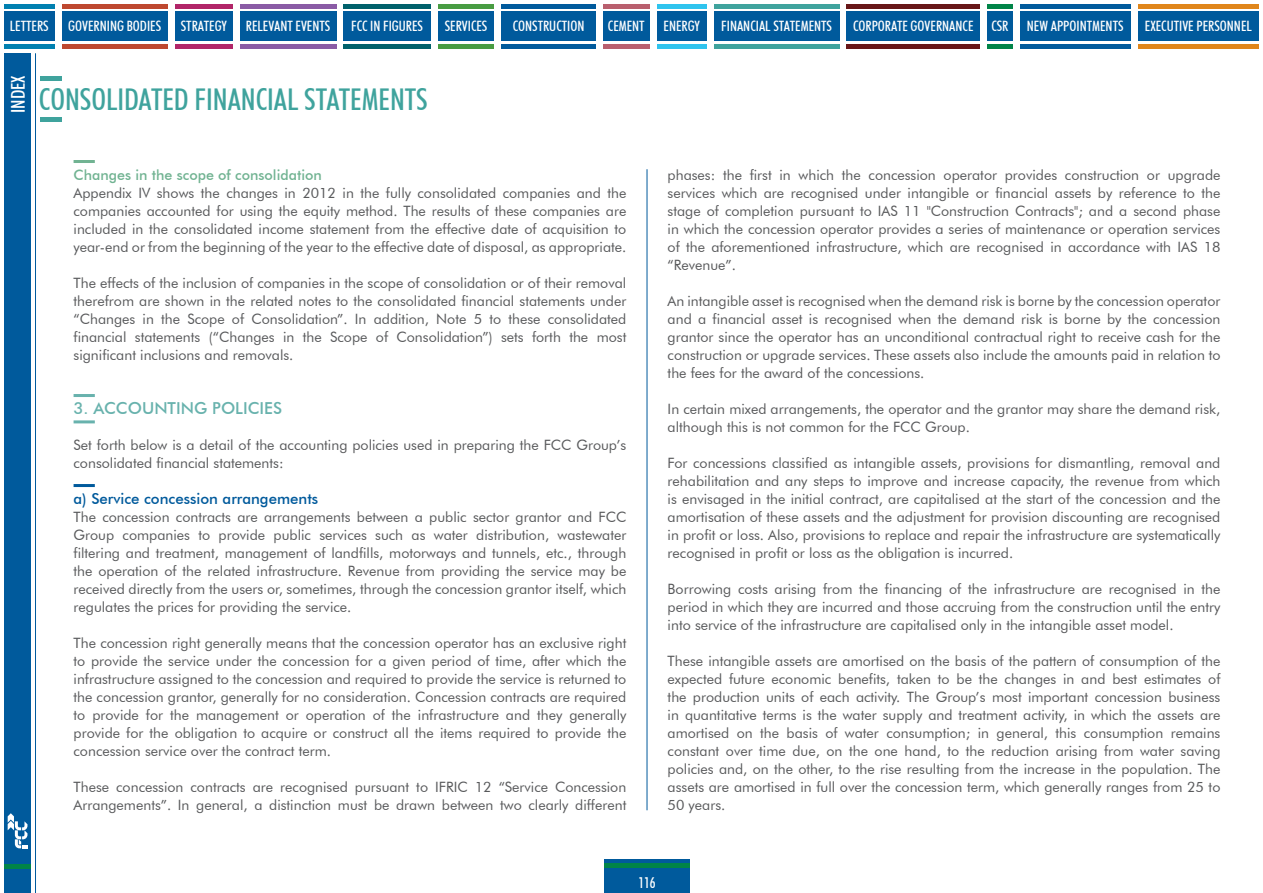
<style>
.page{position:relative;width:1263px;height:893px;background:#fff}
.page>*{position:absolute;margin:0;border:0;box-sizing:border-box;transform-origin:0 0}
.t1{font:500 condensed 30px "Futura BT";color:#3fa39d}
.t2{font:500 condensed 19.05px "Futura BT";color:#fff}
.t3{font:500 16.5px "Futura BT";color:#68b2ad}
.t4{font:500 15px "Futura BT";color:#005a9c}
.t5{font:500 condensed 15px "Futura BT";color:#fff}
.t6{font:14.25px/18px "Futura BT";color:#58595b;text-align:justify}
.t7{font:500 condensed 14.25px "Futura BT";color:#fff}
.t8{font:500 14.25px "Futura BT";color:#71b392}
</style>
<div class="page">
<hr style="left:40px;top:77px;width:21px;height:4px;background:#3fa39d">
<hr style="left:40px;top:117px;width:21px;height:4px;background:#3fa39d">
<hr style="left:74px;top:160px;width:21px;height:3px;background:#71b392">
<hr style="left:74px;top:394px;width:21px;height:3px;background:#68b2ad">
<hr style="left:74px;top:420px;width:21px;height:3px;background:#68b2ad">
<hr style="left:74px;top:484px;width:21px;height:3px;background:#005a9c">
<div style="left:604px;top:868px;width:85px;height:25px;background:#005a9c"></div>
<div style="left:604px;top:859px;width:85px;height:5px;background:#005a9c"></div>
<hr style="left:604px;top:864px;width:85px;height:4px;background:#008448">
<div style="left:4px;top:12px;width:50px;height:29px;background:#005a9c"></div>
<div style="left:4px;top:4px;width:50px;height:5px;background:#0080b0"></div>
<hr style="left:4px;top:45px;width:50px;height:4px;background:#0080b0">
<div style="left:62px;top:12px;width:106px;height:29px;background:#005a9c"></div>
<div style="left:62px;top:4px;width:106px;height:5px;background:#be482f"></div>
<hr style="left:62px;top:45px;width:106px;height:4px;background:#be482f">
<div style="left:175px;top:12px;width:58px;height:29px;background:#005a9c"></div>
<div style="left:175px;top:4px;width:58px;height:5px;background:#b12568"></div>
<hr style="left:175px;top:45px;width:58px;height:4px;background:#b12568">
<div style="left:240px;top:12px;width:96px;height:29px;background:#005a9c"></div>
<div style="left:240px;top:4px;width:96px;height:5px;background:#8a5ba5"></div>
<hr style="left:240px;top:45px;width:96px;height:4px;background:#8a5ba5">
<div style="left:344px;top:12px;width:87px;height:29px;background:#005a9c"></div>
<div style="left:344px;top:4px;width:87px;height:5px;background:#00616b"></div>
<hr style="left:344px;top:45px;width:87px;height:4px;background:#00616b">
<div style="left:501px;top:12px;width:95px;height:29px;background:#005a9c"></div>
<div style="left:501px;top:4px;width:95px;height:5px;background:#005a9c"></div>
<hr style="left:501px;top:45px;width:95px;height:4px;background:#005a9c">
<div style="left:603px;top:12px;width:46px;height:29px;background:#005a9c"></div>
<div style="left:603px;top:4px;width:46px;height:5px;background:#b95f6e"></div>
<hr style="left:603px;top:45px;width:46px;height:4px;background:#b95f6e">
<div style="left:657px;top:12px;width:50px;height:29px;background:#005a9c"></div>
<div style="left:657px;top:4px;width:50px;height:5px;background:#2fc4ee"></div>
<hr style="left:657px;top:45px;width:50px;height:4px;background:#2fc4ee">
<div style="left:714px;top:12px;width:125px;height:29px;background:#005a9c"></div>
<div style="left:714px;top:4px;width:125px;height:5px;background:#3fa39d"></div>
<hr style="left:714px;top:45px;width:125px;height:4px;background:#3fa39d">
<div style="left:847px;top:12px;width:133px;height:29px;background:#005a9c"></div>
<div style="left:847px;top:4px;width:133px;height:5px;background:#671618"></div>
<hr style="left:847px;top:45px;width:133px;height:4px;background:#671618">
<div style="left:987px;top:12px;width:25px;height:29px;background:#005a9c"></div>
<div style="left:987px;top:4px;width:25px;height:5px;background:#008448"></div>
<hr style="left:987px;top:45px;width:25px;height:4px;background:#008448">
<div style="left:1138px;top:12px;width:121px;height:29px;background:#005a9c"></div>
<div style="left:1138px;top:4px;width:121px;height:5px;background:#e0861b"></div>
<hr style="left:1138px;top:45px;width:121px;height:4px;background:#e0861b">
<div style="left:1020px;top:12px;width:110px;height:29px;background:#005a9c"></div>
<div style="left:1020px;top:4px;width:110px;height:5px;background:#005a9c"></div>
<hr style="left:1020px;top:45px;width:110px;height:4px;background:#005a9c">
<div style="left:438px;top:12px;width:56px;height:29px;background:#005a9c"></div>
<div style="left:438px;top:4px;width:56px;height:5px;background:#489c42"></div>
<hr style="left:438px;top:45px;width:56px;height:4px;background:#489c42">
<hr style="left:35px;top:53px;width:1px;height:840px;background:#005a9c">
<div style="left:4px;top:53px;width:27px;height:807px;background:#005a9c"></div>
<div style="left:4px;top:867px;width:27px;height:26px;background:#005a9c"></div>
<svg style="left:8px;top:813px;width:19px;height:35px"></svg>
<hr style="left:4px;top:860px;width:27px;height:4px;background:#005a9c">
<hr style="left:4px;top:864px;width:27px;height:4px;background:#008448">
<hr style="left:647px;top:169px;width:1px;height:641px;background:#005a9c">
<p class="t7" style="left:10px;top:18px;width:39px">LETTERS</p>
<p class="t7" style="left:68px;top:18px;width:94px">GOVERNING BODIES</p>
<p class="t7" style="left:181px;top:18px;width:48px">STRATEGY</p>
<p class="t7" style="left:246px;top:18px;width:86px">RELEVANT EVENTS</p>
<p class="t7" style="left:351px;top:18px;width:73px">FCC IN FIGURES</p>
<p class="t7" style="left:445px;top:18px;width:44px">SERVICES</p>
<p class="t7" style="left:513px;top:18px;width:73px">CONSTRUCTION</p>
<p class="t7" style="left:608px;top:18px;width:13px">CEMENT</p>
<p class="t7" style="left:664px;top:18px;width:13px">ENERG</p>
<p class="t7" style="left:694px;top:18px;width:7px">Y</p>
<p class="t7" style="left:721px;top:18px;width:112px">FINANCIAL STATEMENTS</p>
<p class="t7" style="left:853px;top:18px;width:122px">CORPORATE GOVERNANCE</p>
<p class="t7" style="left:991px;top:18px;width:19px">CSR</p>
<p class="t7" style="left:1027px;top:18px;width:98px">NEW APPOINTMENTS</p>
<p class="t7" style="left:1145px;top:18px;width:108px">EXECUTIVE PERSONNEL</p>
<h2 class="t2" style="left:6px;top:113px;width:39px;rotate:-90deg">INDEX</h2>
<h1 class="t1" style="left:39px;top:81px;width:390px">CONSOLIDATED FINANCIAL STATEMENTS</h1>
<p class="t8" style="left:74px;top:166px;width:250px">Changes in the scope of consolidation</p>
<p class="t6" style="left:74px;top:184px;width:554px">Appendix IV shows the changes in 2012 in the fully consolidated companies and the companies accounted for using the equity method. The results of these companies are included in the consolidated income statement from the effective date of acquisition to year-end or from the beginning of the year to the effective date of disposal, as appropriate.</p>
<p class="t6" style="left:74px;top:274px;width:554px">The effects of the inclusion of companies in the scope of consolidation or of their removal therefrom are shown in the related notes to the consolidated financial statements under “Changes in the Scope of Consolidation”. In addition, Note 5 to these consolidated financial statements (“Changes in the Scope of Consolidation”) sets forth the most significant inclusions and removals.</p>
<p class="t3" style="left:74px;top:398px;width:210px">3. ACCOUNTING POLICIES</p>
<p class="t6" style="left:74px;top:436px;width:554px">Set forth below is a detail of the accounting policies used in preparing the FCC Group’s consolidated financial statements:</p>
<p class="t4" style="left:74px;top:490px;width:246px">a) Service concession arrangements</p>
<p class="t6" style="left:74px;top:508px;width:554px">The concession contracts are arrangements between a public sector grantor and FCC Group companies to provide public services such as water distribution, wastewater filtering and treatment, management of landfills, motorways and tunnels, etc., through the operation of the related infrastructure. Revenue from providing the service may be received directly from the users or, sometimes, through the concession grantor itself, which regulates the prices for providing the service.</p>
<p class="t6" style="left:74px;top:634px;width:554px">The concession right generally means that the concession operator has an exclusive right to provide the service under the concession for a given period of time, after which the infrastructure assigned to the concession and required to provide the service is returned to the concession grantor, generally for no consideration. Concession contracts are required to provide for the management or operation of the infrastructure and they generally provide for the obligation to acquire or construct all the items required to provide the concession service over the contract term.</p>
<p class="t6" style="left:74px;top:778px;width:554px">These concession contracts are recognised pursuant to IFRIC 12 “Service Concession<br>Arrangements”. In general, a distinction must be drawn between two clearly different</p>
<p class="t6" style="left:668px;top:166px;width:554px">phases: the first in which the concession operator provides construction or upgrade services which are recognised under intangible or financial assets by reference to the stage of completion pursuant to IAS 11 "Construction Contracts"; and a second phase in which the concession operator provides a series of maintenance or operation services of the aforementioned infrastructure, which are recognised in accordance with IAS 18 “Revenue”.</p>
<p class="t6" style="left:668px;top:292px;width:554px">An intangible asset is recognised when the demand risk is borne by the concession operator and a financial asset is recognised when the demand risk is borne by the concession grantor since the operator has an unconditional contractual right to receive cash for the construction or upgrade services. These assets also include the amounts paid in relation to the fees for the award of the concessions.</p>
<p class="t6" style="left:668px;top:400px;width:554px">In certain mixed arrangements, the operator and the grantor may share the demand risk, although this is not common for the FCC Group.</p>
<p class="t6" style="left:668px;top:454px;width:554px">For concessions classified as intangible assets, provisions for dismantling, removal and rehabilitation and any steps to improve and increase capacity, the revenue from which is envisaged in the initial contract, are capitalised at the start of the concession and the amortisation of these assets and the adjustment for provision discounting are recognised in profit or loss. Also, provisions to replace and repair the infrastructure are systematically recognised in profit or loss as the obligation is incurred.</p>
<p class="t6" style="left:668px;top:580px;width:554px">Borrowing costs arising from the financing of the infrastructure are recognised in the period in which they are incurred and those accruing from the construction until the entry into service of the infrastructure are capitalised only in the intangible asset model.</p>
<p class="t6" style="left:668px;top:652px;width:554px">These intangible assets are amortised on the basis of the pattern of consumption of the expected future economic benefits, taken to be the changes in and best estimates of the production units of each activity. The Group’s most important concession business in quantitative terms is the water supply and treatment activity, in which the assets are amortised on the basis of water consumption; in general, this consumption remains constant over time due, on the one hand, to the reduction arising from water saving policies and, on the other, to the rise resulting from the increase in the population. The assets are amortised in full over the concession term, which generally ranges from 25 to 50 years.</p>
<p class="t5" style="left:638px;top:873px;width:19px">116</p>
</div>
